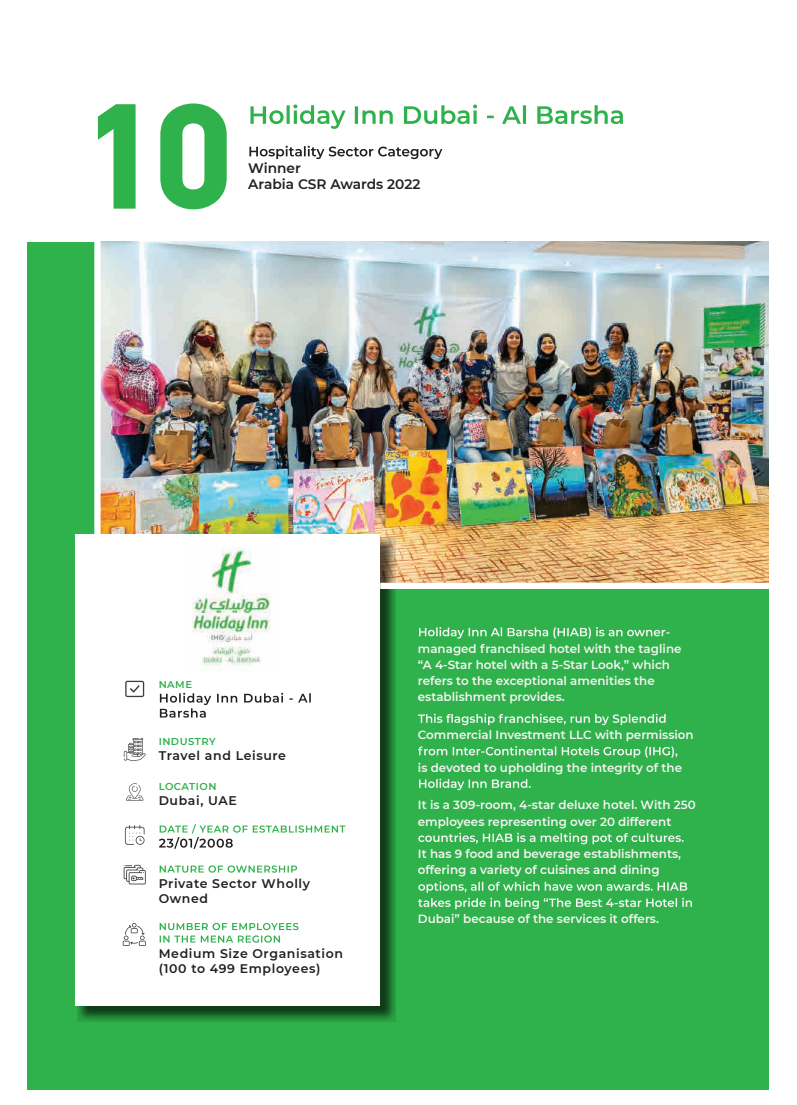
<style>
.page{position:relative;width:797px;height:1105px;background:#fff}
.page>*{position:absolute;margin:0;border:0;box-sizing:border-box;transform-origin:0 0}
.t1{font:700 150px "PF Din Text Arabic";color:#2fb14b}
.t2{font:600 13.75px "Montserrat";color:#231f20}
.t3{font:600 12.5px/15px "Montserrat";letter-spacing:.05em;color:#231f20}
.t4{font:600 11.88px/16.2px "Montserrat";color:#f5f5f2}
.t5{font:600 10px "Montserrat";letter-spacing:.05em;color:#2fb14b}
</style>
<div class="page">
<svg style="left:250px;top:105px;width:373px;height:24px"></svg>
<svg style="left:249px;top:146px;width:193px;height:13px"></svg>
<div style="left:27px;top:242px;width:754px;height:847px;background:#2fb14b"></div>
<img style="left:101px;top:242px;width:668px;height:341px">
<svg style="left:77px;top:537px;width:319px;height:484px"></svg>
<div style="left:75px;top:535px;width:305px;height:471px;background:#fff"></div>
<svg style="left:419px;top:627px;width:250px;height:12px"></svg>
<svg style="left:418px;top:714px;width:247px;height:11px"></svg>
<svg style="left:418px;top:746px;width:259px;height:12px"></svg>
<svg style="left:419px;top:779px;width:111px;height:11px"></svg>
<svg style="left:418px;top:833px;width:265px;height:11px"></svg>
<svg style="left:418px;top:881px;width:274px;height:28px"></svg>
<svg style="left:160px;top:693px;width:151px;height:25px"></svg>
<svg style="left:159px;top:824px;width:186px;height:25px"></svg>
<svg style="left:160px;top:865px;width:137px;height:8px"></svg>
<svg style="left:160px;top:923px;width:138px;height:20px"></svg>
<svg style="left:124px;top:738px;width:22px;height:23px"></svg>
<svg style="left:126px;top:783px;width:17px;height:17px"></svg>
<svg style="left:125px;top:825px;width:19px;height:20px"></svg>
<svg style="left:124px;top:865px;width:22px;height:19px"></svg>
<svg style="left:123px;top:923px;width:23px;height:23px"></svg>
<svg style="left:125px;top:681px;width:19px;height:16px"></svg>
<img style="left:192px;top:547px;width:79px;height:119px">
<div style="left:380px;top:583px;width:399px;height:6px;background:#fff"></div>
<div style="left:94px;top:236px;width:7px;height:399px;background:#fff"></div>
<div style="left:769px;top:0;width:28px;height:1105px;background:#fff"></div>
<h1 class="t1" style="left:76px;top:59px;width:159px">10</h1>
<p class="t2" style="left:248px;top:158px;width:54px">Winner</p>
<p class="t2" style="left:248px;top:174px;width:174px">Arabia CSR Awards 2022</p>
<p class="t5" style="left:159px;top:677px;width:35px">NAME</p>
<p class="t5" style="left:159px;top:734px;width:58px">INDUSTRY</p>
<p class="t3" style="left:159px;top:747px;width:129px">Travel and Leisure</p>
<p class="t5" style="left:159px;top:779px;width:59px">LOCATION</p>
<p class="t3" style="left:159px;top:792px;width:80px">Dubai, UAE</p>
<p class="t3" style="left:159px;top:875px;width:153px">Private Sector Wholly<br>Owned</p>
<p class="t3" style="left:159px;top:945px;width:186px">Medium Size Organisation (100 to 499 Employees)</p>
<p class="t4" style="left:418px;top:640px;width:265px">managed franchised hotel with the tagline “A 4-Star hotel with a 5-Star Look,” which refers to the exceptional amenities the establishment provides.</p>
<p class="t4" style="left:418px;top:726px;width:277px">Commercial Investment LLC with permission</p>
<p class="t4" style="left:418px;top:759px;width:266px">is devoted to upholding the integrity of the</p>
<p class="t4" style="left:418px;top:796px;width:279px">It is a 309-room, 4-star deluxe hotel. With 250 employees representing over 20 different</p>
<p class="t4" style="left:418px;top:845px;width:265px">It has 9 food and beverage establishments, offering a variety of cuisines and dining</p>
<p class="t4" style="left:418px;top:910px;width:242px">Dubai” because of the services it offers.</p>
</div>
